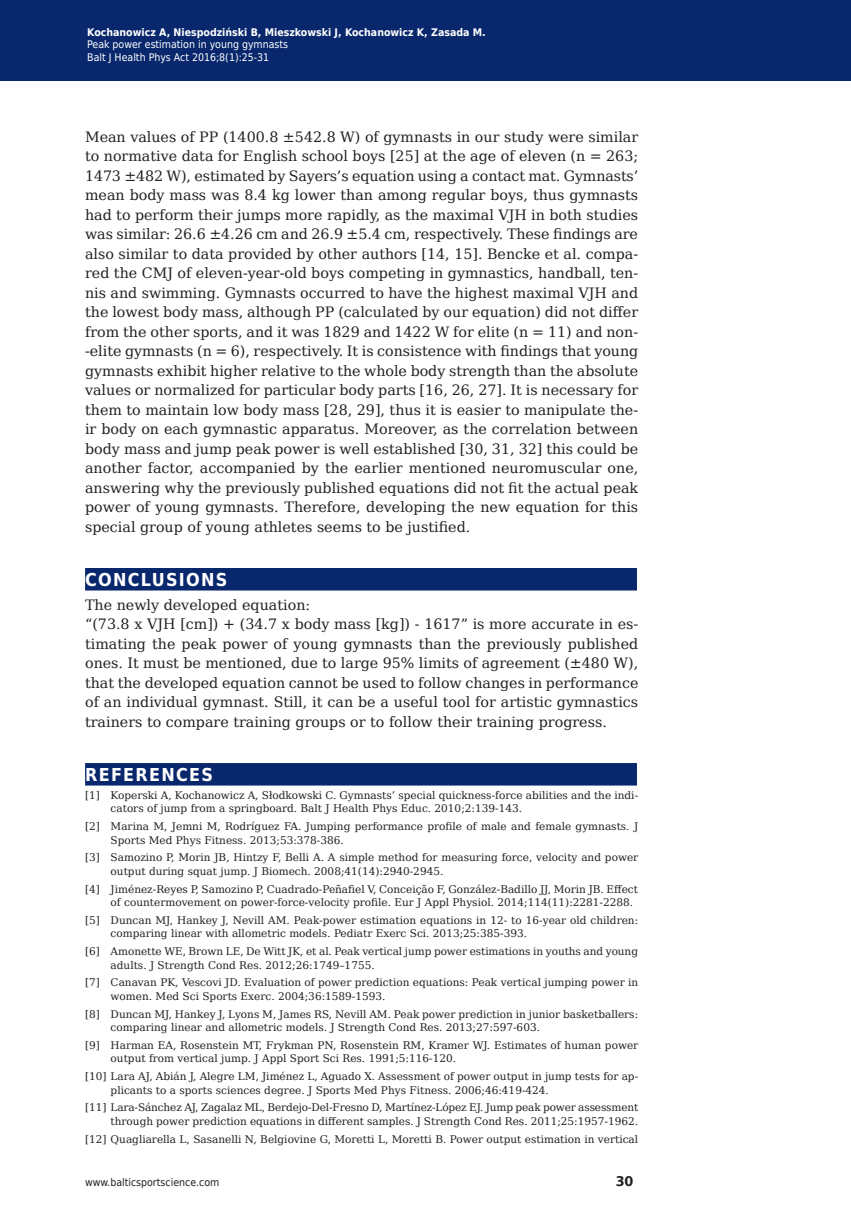
<style>
.page{position:relative;width:851px;height:1212px;background:#fff}
.page>*{position:absolute;margin:0;border:0;box-sizing:border-box;transform-origin:0 0}
.Subhead{font:700 17.85px "DejaVu Sans Condensed";letter-spacing:.07em;color:#fff}
.Body_Text{font:14.25px/19.5px "DejaVu Serif";color:#231f20;text-align:justify}
.t1{font:700 13.35px "DejaVu Sans";color:#231f20;scale:.96 1}
.t2{font:10.5px/13.5px "DejaVu Serif";color:#231f20}
.t3{font:10.5px/12.6px "DejaVu Sans Condensed";color:#fff}
.t4{font:700 10.5px "DejaVu Sans Condensed";color:#fff}
.t5{font:10.5px "DejaVu Sans Condensed";color:#231f20}
</style>
<div class="page">
<div style="left:0;top:0;width:850px;height:80px;background:#08276c"></div>
<div style="left:85px;top:568px;width:552px;height:22px;background:#08276c"></div>
<div style="left:85px;top:763px;width:552px;height:22px;background:#08276c"></div>
<p class="t4" style="left:87px;top:23px;width:400px">Kochanowicz A, Niespodziński B, Mieszkowski J, Kochanowicz K, Zasada M.</p>
<p class="t3" style="left:87px;top:38px;width:202px">Peak power estimation in young gymnasts<br>Balt J Health Phys Act 2016;8(1):25-31</p>
<p class="Body_Text" style="left:85px;top:127px;width:554px">Mean values of PP (1400.8 ±542.8 W) of gymnasts in our study were similar to normative data for English school boys [25] at the age of eleven (n = 263; 1473 ±482 W), estimated by Sayers’s equation using a contact mat. Gymnasts’ mean body mass was 8.4 kg lower than among regular boys, thus gymnasts had to perform their jumps more rapidly, as the maximal VJH in both studies was similar: 26.6 ±4.26 cm and 26.9 ±5.4 cm, respectively. These findings are also similar to data provided by other authors [14, 15]. Bencke et al. compa&shy;red the CMJ of eleven-year-old boys competing in gymnastics, handball, ten&shy;nis and swimming. Gymnasts occurred to have the highest maximal VJH and the lowest body mass, although PP (calculated by our equation) did not differ from the other sports, and it was 1829 and 1422 W for elite (n = 11) and non--elite gymnasts (n = 6), respectively. It is consistence with findings that young gymnasts exhibit higher relative to the whole body strength than the absolute values or normalized for particular body parts [16, 26, 27]. It is necessary for them to maintain low body mass [28, 29], thus it is easier to manipulate the&shy;ir body on each gymnastic apparatus. Moreover, as the correlation between body mass and jump peak power is well established [30, 31, 32] this could be another factor, accompanied by the earlier mentioned neuromuscular one, answering why the previously published equations did not fit the actual peak power of young gymnasts. Therefore, developing the new equation for this special group of young athletes seems to be justified.</p>
<p class="Subhead" style="left:85px;top:565px;width:144px">CONCLUSIONS</p>
<p class="Body_Text" style="left:85px;top:595px;width:554px;text-align:left">The newly developed equation:<br>“(73.8 x VJH [cm]) + (34.7 x body mass [kg]) - 1617” is more accurate in es&shy;timating the peak power of young gymnasts than the previously published ones. It must be mentioned, due to large 95% limits of agreement (±480 W), that the developed equation cannot be used to follow changes in performance of an individual gymnast. Still, it can be a useful tool for artistic gymnastics trainers to compare training groups or to follow their training progress.</p>
<p class="Subhead" style="left:85px;top:760px;width:129px">REFERENCES</p>
<p class="t2" style="left:111px;top:788px;width:529px;text-indent:-26px">[1] Koperski A, Kochanowicz A, Słodkowski C. Gymnasts’ special quickness-force abilities and the indi&shy;cators of jump from a springboard. Balt J Health Phys Educ. 2010;2:139-143.</p>
<p class="t2" style="left:111px;top:819px;width:529px;text-indent:-26px">[2] Marina M, Jemni M, Rodríguez FA. Jumping performance profile of male and female gymnasts. J<br>Sports Med Phys Fitness. 2013;53:378-386.</p>
<p class="t2" style="left:111px;top:851px;width:529px;text-indent:-26px">[3] Samozino P, Morin JB, Hintzy F, Belli A. A simple method for measuring force, velocity and power output during squat jump. J Biomech. 2008;41(14):2940-2945.</p>
<p class="t2" style="left:111px;top:882px;width:529px;text-indent:-26px">[4] Jiménez-Reyes P, Samozino P, Cuadrado-Peñafiel V, Conceição F, González-Badillo JJ, Morin JB. Effect of countermovement on power-force-velocity profile. Eur J Appl Physiol. 2014;114(11):2281-2288.</p>
<p class="t2" style="left:111px;top:913px;width:529px;text-indent:-26px">[5] Duncan MJ, Hankey J, Nevill AM. Peak-power estimation equations in 12- to 16-year old children: comparing linear with allometric models. Pediatr Exerc Sci. 2013;25:385-393.</p>
<p class="t2" style="left:111px;top:944px;width:529px;text-indent:-26px">[6] Amonette WE, Brown LE, De Witt JK, et al. Peak vertical jump power estimations in youths and young adults. J Strength Cond Res. 2012;26:1749–1755.</p>
<p class="t2" style="left:111px;top:976px;width:529px;text-indent:-26px">[7] Canavan PK, Vescovi JD. Evaluation of power prediction equations: Peak vertical jumping power in women. Med Sci Sports Exerc. 2004;36:1589-1593.</p>
<p class="t2" style="left:111px;top:1007px;width:529px;text-indent:-26px">[8] Duncan MJ, Hankey J, Lyons M, James RS, Nevill AM. Peak power prediction in junior basketballers: comparing linear and allometric models. J Strength Cond Res. 2013;27:597-603.</p>
<p class="t2" style="left:111px;top:1038px;width:529px;text-indent:-26px">[9] Harman EA, Rosenstein MT, Frykman PN, Rosenstein RM, Kramer WJ. Estimates of human power output from vertical jump. J Appl Sport Sci Res. 1991;5:116-120.</p>
<p class="t2" style="left:111px;top:1069px;width:529px;text-indent:-26px">[10] Lara AJ, Abián J, Alegre LM, Jiménez L, Aguado X. Assessment of power output in jump tests for ap&shy;plicants to a sports sciences degree. J Sports Med Phys Fitness. 2006;46:419-424.</p>
<p class="t2" style="left:85px;top:1101px;width:554px;text-align:right">[11] Lara-Sánchez AJ, Zagalaz ML, Berdejo-Del-Fresno D, Martínez-López EJ. Jump peak power assessment through power prediction equations in different samples. J Strength Cond Res. 2011;25:1957-1962.</p>
<p class="t2" style="left:85px;top:1132px;width:554px">[12] Quagliarella L, Sasanelli N, Belgiovine G, Moretti L, Moretti B. Power output estimation in vertical</p>
<p class="t5" style="left:85px;top:1174px;width:136px">www.balticsportscience.com</p>
<p class="t1" style="left:615px;top:1170px;width:20px">30</p>
</div>
